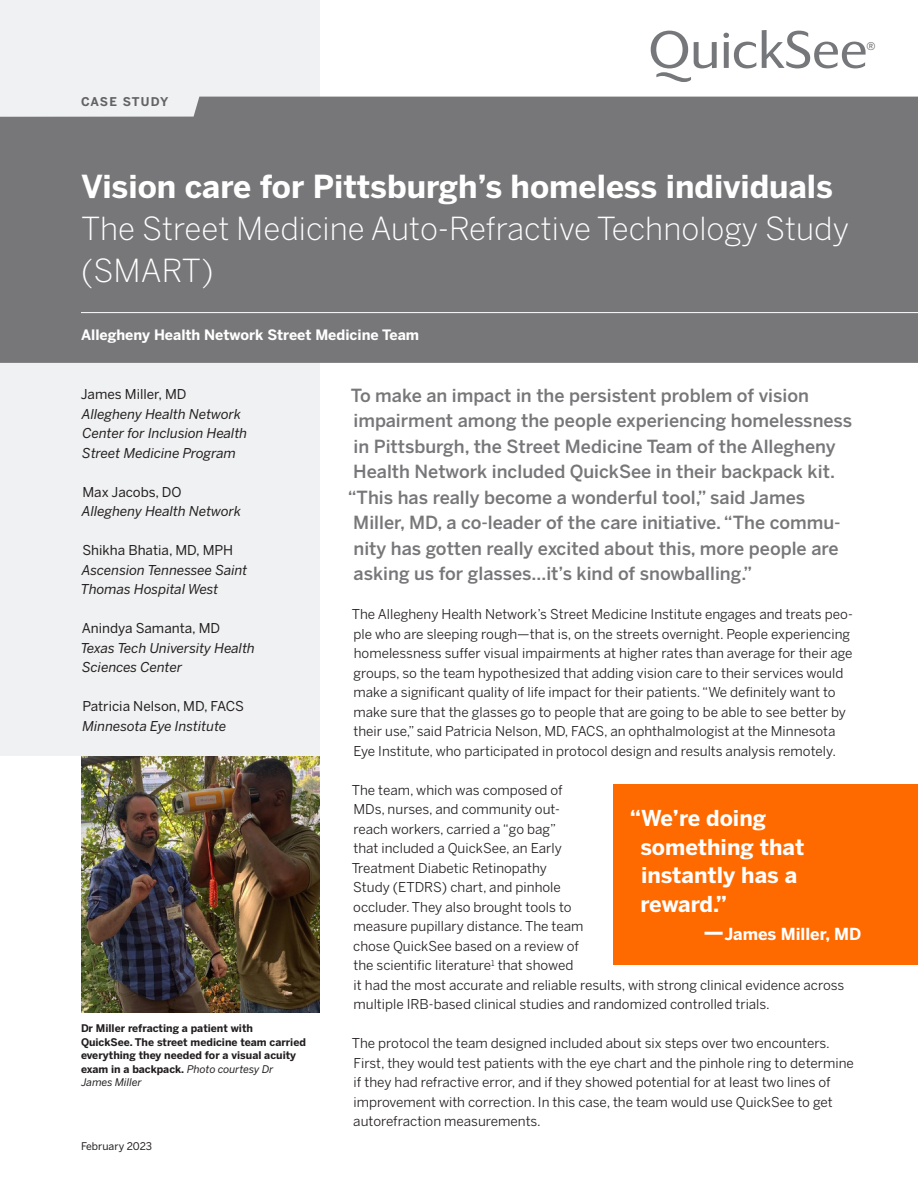
<style>
.page{position:relative;width:918px;height:1188px;background:#fff}
.page>*{position:absolute;margin:0;border:0;box-sizing:border-box;transform-origin:0 0}
.t1{font:300 31.5px/42px "Benton Sans";color:#fff}
.t2{font:700 31.5px "Benton Sans";color:#fff}
.t3{font:700 21.75px/28.5px "Benton Sans";color:#fff}
.t4{font:500 18px "Benton Sans";color:#77777a}
.t5{font:700 16.5px "Benton Sans";color:#fff}
.t6{font:700 14.25px "Benton Sans";color:#fff}
.t7{font:13.5px/19.5px "Benton Sans";color:#231f20}
.t8{font:italic 13.5px/19.5px "Benton Sans";color:#231f20}
.t9{font:13.5px/19.5px "Benton Sans";color:#231f20}
.t10{font:700 12px "Benton Sans";letter-spacing:.075em;color:#636366}
.Captions{font:700 10.5px/13.5px "Benton Sans";color:#231f20}
.t11{font:10.5px "Benton Sans";color:#231f20}
.t12{font:10.5px "Benton Sans";color:#57585a}
.s1{font-style:normal}
.s2{font-style:italic}
.s3{font-weight:400;font-style:italic}
.s4{font-size:21.75px}
</style>
<div class="page">
<svg style="left:651px;top:31px;width:66px;height:51px"></svg>
<svg style="left:723px;top:33px;width:33px;height:35px"></svg>
<svg style="left:762px;top:30px;width:104px;height:38px"></svg>
<div style="left:0;top:0;width:320px;height:756px;background:#f0f1f2"></div>
<div style="left:0;top:97px;width:918px;height:266px;background:#77777a"></div>
<hr style="left:81px;top:312px;width:837px;height:1px;background:#fff">
<img style="left:81px;top:757px;width:239px;height:255px">
<div style="left:614px;top:785px;width:304px;height:180px;background:#ff6a00"></div>
<p class="t10" style="left:81px;top:95px;width:89px">CASE STUDY</p>
<p class="t12" style="left:867px;top:40px;width:11px">®</p>
<p class="t2" style="left:81px;top:168px;width:754px">Vision care for Pittsburgh’s homeless individuals</p>
<p class="t1" style="left:81px;top:207px;width:770px">The Street Medicine Auto-Refractive Technology Study (SMART)</p>
<p class="t6" style="left:81px;top:326px;width:340px">Allegheny Health Network Street Medicine Team</p>
<p class="t8" style="left:81px;top:384px;width:168px"><span class="s1">James Miller, MD<br></span>Allegheny Health Network<br>Center for Inclusion Health<br>Street Medicine Program</p>
<p class="t8" style="left:81px;top:482px;width:161px"><span class="s1">Max Jacobs, DO<br></span>Allegheny Health Network</p>
<p class="t8" style="left:80px;top:540px;width:168px"><span class="s1">Shikha Bhatia, MD, MPH<br></span>Ascension Tennessee Saint<br>Thomas Hospital West</p>
<p class="t8" style="left:80px;top:618px;width:176px"><span class="s1">Anindya Samanta, MD<br></span>Texas Tech University Health<br>Sciences Center</p>
<p class="t9" style="left:82px;top:696px;width:163px">Patricia Nelson, MD, FACS<br><span class="s2">Minnesota Eye Institute</span></p>
<p class="Captions" style="left:81px;top:1022px;width:227px">Dr Miller refracting a patient with QuickSee. The street medicine team carried everything they needed for a visual acuity exam in a backpack. <span class="s3">Photo courtesy Dr James Miller</span></p>
<p class="t11" style="left:81px;top:1140px;width:73px">February 2023</p>
<p class="t4" style="left:351px;top:385px;width:460px">To make an impact in the persistent problem of vision</p>
<p class="t4" style="left:353px;top:410px;width:500px">impairment among the people experiencing homelessness</p>
<p class="t4" style="left:353px;top:436px;width:484px">in Pittsburgh, the Street Medicine Team of the Allegheny</p>
<p class="t4" style="left:353px;top:461px;width:483px">Health Network included QuickSee in their backpack kit.</p>
<p class="t4" style="left:348px;top:487px;width:459px">“This has really become a wonderful tool,” said James</p>
<p class="t4" style="left:353px;top:512px;width:489px">Miller, MD, a co-leader of the care initiative. “The commu-</p>
<p class="t4" style="left:354px;top:538px;width:487px">nity has gotten really excited about this, more people are</p>
<p class="t4" style="left:354px;top:563px;width:400px">asking us for glasses…it’s kind of snowballing.”</p>
<p class="t7" style="left:352px;top:605px;width:503px">The Allegheny Health Network’s Street Medicine Institute engages and treats peo&shy;ple who are sleeping rough—that is, on the streets overnight. People experiencing homelessness suffer visual impairments at higher rates than average for their age groups, so the team hypothesized that adding vision care to their services would make a significant quality of life impact for their patients. “We definitely want to make sure that the glasses go to people that are going to be able to see better by their use,” said Patricia Nelson, MD, FACS, an ophthalmologist at the Minnesota Eye Institute, who participated in protocol design and results analysis remotely.</p>
<p class="t7" style="left:352px;top:780px;width:494px">The team, which was composed of<br>MDs, nurses, and community out-<br>reach workers, carried a “go bag”<br>that included a QuickSee, an Early<br>Treatment Diabetic Retinopathy<br>Study (ETDRS) chart, and pinhole<br>occluder. They also brought tools to<br>measure pupillary distance. The team<br>chose QuickSee based on a review of<br>the scientific literature<sup>1</sup> that showed<br>it had the most accurate and reliable results, with strong clinical evidence across multiple IRB-based clinical studies and randomized controlled trials.</p>
<p class="t7" style="left:352px;top:1034px;width:504px">The protocol the team designed included about six steps over two encounters.<br>First, they would test patients with the eye chart and the pinhole ring to determine if they had refractive error, and if they showed potential for at least two lines of improvement with correction. In this case, the team would use QuickSee to get autorefraction measurements.</p>
<p class="t3" style="left:640px;top:804px;width:165px;text-indent:-11px">“We’re doing something that instantly has a reward.”</p>
<p class="t5" style="left:703px;top:925px;width:159px"><span class="s4">—</span>James Miller, MD</p>
</div>
